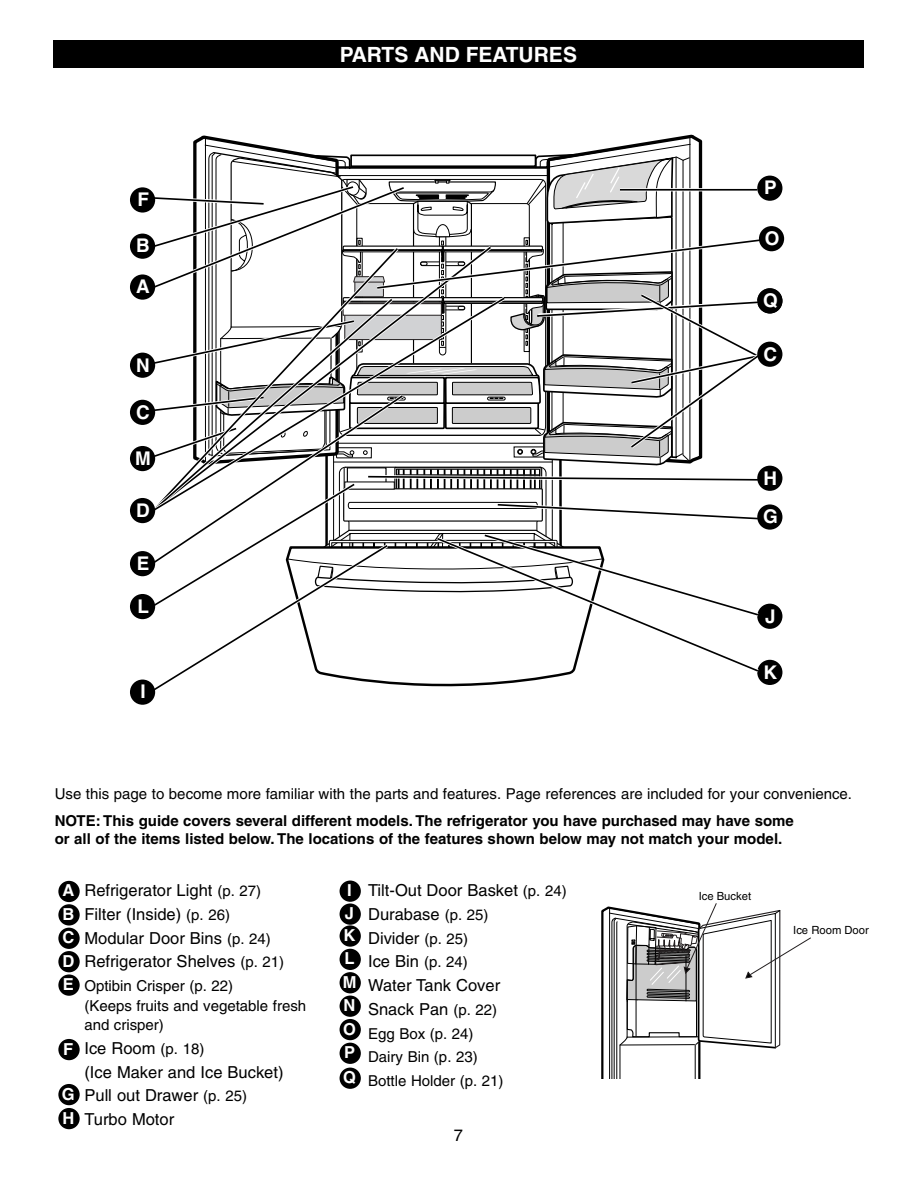
<style>
.page{position:relative;width:914px;height:1190px;background:#fff}
.page>*{position:absolute;margin:0;border:0;box-sizing:border-box;transform-origin:0 0}
.t1{font:700 21px "Helvetica";color:#fff}
.t2{font:700 18.9px/38.8px "Helvetica";color:#fff}
.t3{font:16.5px/23.7px "Helvetica";color:#000}
.t4{font:700 16.5px/23.7px "Helvetica";color:#fff;text-align:justify}
.t5{font:15px/19.5px "Helvetica";color:#000}
.t6{font:700 15px/18px "Helvetica";color:#000}
.t7{font:11.25px "Helvetica";color:#000}
.s1{font-size:15px}
</style>
<div class="page">
<div style="left:53px;top:40px;width:810px;height:28px;background:#000"></div>
<div style="left:130px;top:274px;width:25px;height:26px;background:#000;border-radius:50%"></div>
<div style="left:130px;top:233px;width:25px;height:26px;background:#000;border-radius:50%"></div>
<div style="left:130px;top:187px;width:25px;height:25px;background:#000;border-radius:50%"></div>
<div style="left:130px;top:352px;width:25px;height:26px;background:#000;border-radius:50%"></div>
<div style="left:130px;top:446px;width:25px;height:25px;background:#000;border-radius:50%"></div>
<div style="left:130px;top:551px;width:25px;height:25px;background:#000;border-radius:50%"></div>
<div style="left:130px;top:594px;width:25px;height:25px;background:#000;border-radius:50%"></div>
<div style="left:130px;top:679px;width:25px;height:25px;background:#000;border-radius:50%"></div>
<div style="left:757px;top:465px;width:25px;height:26px;background:#000;border-radius:50%"></div>
<div style="left:757px;top:504px;width:25px;height:25px;background:#000;border-radius:50%"></div>
<div style="left:757px;top:660px;width:25px;height:25px;background:#000;border-radius:50%"></div>
<div style="left:757px;top:603px;width:25px;height:26px;background:#000;border-radius:50%"></div>
<div style="left:757px;top:176px;width:25px;height:25px;background:#000;border-radius:50%"></div>
<div style="left:130px;top:400px;width:25px;height:25px;background:#000;border-radius:50%"></div>
<div style="left:130px;top:498px;width:25px;height:25px;background:#000;border-radius:50%"></div>
<div style="left:757px;top:288px;width:25px;height:25px;background:#000;border-radius:50%"></div>
<div style="left:757px;top:341px;width:25px;height:26px;background:#000;border-radius:50%"></div>
<svg style="left:149px;top:136px;width:615px;height:567px"></svg>
<div style="left:759px;top:226px;width:25px;height:25px;background:#000;border-radius:50%"></div>
<div style="left:350px;top:154px;width:186px;height:13px;background:#fff;border:2px solid #000"></div>
<div style="left:58px;top:880px;width:22px;height:22px;background:#000;border-radius:50%"></div>
<div style="left:58px;top:904px;width:22px;height:21px;background:#000;border-radius:50%"></div>
<div style="left:58px;top:927px;width:22px;height:22px;background:#000;border-radius:50%"></div>
<div style="left:58px;top:951px;width:22px;height:21px;background:#000;border-radius:50%"></div>
<div style="left:58px;top:974px;width:22px;height:21px;background:#000;border-radius:50%"></div>
<div style="left:58px;top:1039px;width:22px;height:21px;background:#000;border-radius:50%"></div>
<div style="left:58px;top:1084px;width:22px;height:21px;background:#000;border-radius:50%"></div>
<div style="left:58px;top:1107px;width:22px;height:22px;background:#000;border-radius:50%"></div>
<div style="left:339px;top:880px;width:22px;height:21px;background:#000;border-radius:50%"></div>
<div style="left:339px;top:903px;width:22px;height:21px;background:#000;border-radius:50%"></div>
<div style="left:339px;top:925px;width:22px;height:21px;background:#000;border-radius:50%"></div>
<div style="left:339px;top:948px;width:22px;height:22px;background:#000;border-radius:50%"></div>
<div style="left:339px;top:972px;width:22px;height:21px;background:#000;border-radius:50%"></div>
<div style="left:339px;top:995px;width:22px;height:21px;background:#000;border-radius:50%"></div>
<div style="left:339px;top:1019px;width:22px;height:21px;background:#000;border-radius:50%"></div>
<div style="left:339px;top:1042px;width:22px;height:21px;background:#000;border-radius:50%"></div>
<div style="left:339px;top:1067px;width:22px;height:21px;background:#000;border-radius:50%"></div>
<svg style="left:601px;top:903px;width:210px;height:175px"></svg>
<p class="t2" style="left:137px;top:182px;width:13px">F</p>
<p class="t2" style="left:136px;top:228px;width:15px">B</p>
<p class="t2" style="left:136px;top:269px;width:15px">A</p>
<p class="t2" style="left:136px;top:347px;width:15px">N</p>
<p class="t2" style="left:136px;top:394px;width:15px">C</p>
<p class="t2" style="left:135px;top:440px;width:17px">M</p>
<p class="t2" style="left:136px;top:492px;width:15px">D</p>
<p class="t2" style="left:137px;top:545px;width:14px">E</p>
<p class="t2" style="left:137px;top:588px;width:13px">L</p>
<p class="t2" style="left:140px;top:674px;width:7px">I</p>
<p class="t1" style="left:340px;top:47px;width:239px">PARTS AND FEATURES</p>
<p class="t2" style="left:764px;top:170px;width:14px">P</p>
<p class="t2" style="left:764px;top:221px;width:16px">O</p>
<p class="t2" style="left:763px;top:283px;width:16px">Q</p>
<p class="t2" style="left:763px;top:336px;width:15px">C</p>
<p class="t2" style="left:763px;top:460px;width:16px">H<br>G</p>
<p class="t2" style="left:765px;top:598px;width:12px">J</p>
<p class="t2" style="left:763px;top:654px;width:15px">K</p>
<p class="t5" style="left:55px;top:785px;width:798px">Use this page to become more familiar with the parts and features. Page references are included for your convenience.</p>
<p class="t6" style="left:55px;top:813px;width:740px">NOTE: This guide covers several different models. The refrigerator you have purchased may have some or all of the items listed below. The locations of the features shown below may not match your model.</p>
<p class="t4" style="left:62px;top:880px;width:13px">A B C D E</p>
<p class="t4" style="left:63px;top:1038px;width:12px">F</p>
<p class="t4" style="left:62px;top:1083px;width:14px">G<br>H</p>
<p class="t3" style="left:84px;top:880px;width:201px">Refrigerator Light <span class="s1">(p. 27)<br></span>Filter (Inside) <span class="s1">(p. 26)<br></span>Modular Door Bins <span class="s1">(p. 24)<br></span>Refrigerator Shelves <span class="s1">(p. 21)</span></p>
<p class="t5" style="left:84px;top:977px;width:223px">Optibin Crisper (p. 22)<br>(Keeps fruits and vegetable fresh and crisper)</p>
<p class="t3" style="left:84px;top:1037px;width:200px">Ice Room <span class="s1">(p. 18)<br></span>(Ice Maker and Ice Bucket)<br>Pull out Drawer <span class="s1">(p. 25)<br></span>Turbo Motor</p>
<p class="t4" style="left:343px;top:880px;width:13px;line-height:22.4px;text-align:left">I<br>J<br>K</p>
<p class="t4" style="left:342px;top:948px;width:15px">L M N O P Q</p>
<p class="t3" style="left:368px;top:880px;width:200px">Tilt-Out Door Basket <span class="s1">(p. 24)<br></span>Durabase <span class="s1">(p. 25)<br></span>Divider <span class="s1">(p. 25)<br></span>Ice Bin <span class="s1">(p. 24)<br></span>Water Tank Cover<br>Snack Pan <span class="s1">(p. 22)</span></p>
<p class="t5" style="left:368px;top:1023px;width:137px;line-height:23.7px">Egg Box (p. 24)<br>Dairy Bin (p. 23)<br>Bottle Holder (p. 21)</p>
<p class="t3" style="left:454px;top:1125px;width:11px">7</p>
<p class="t7" style="left:698px;top:891px;width:54px">Ice Bucket</p>
<p class="t7" style="left:793px;top:926px;width:77px">Ice Room Door</p>
</div>
